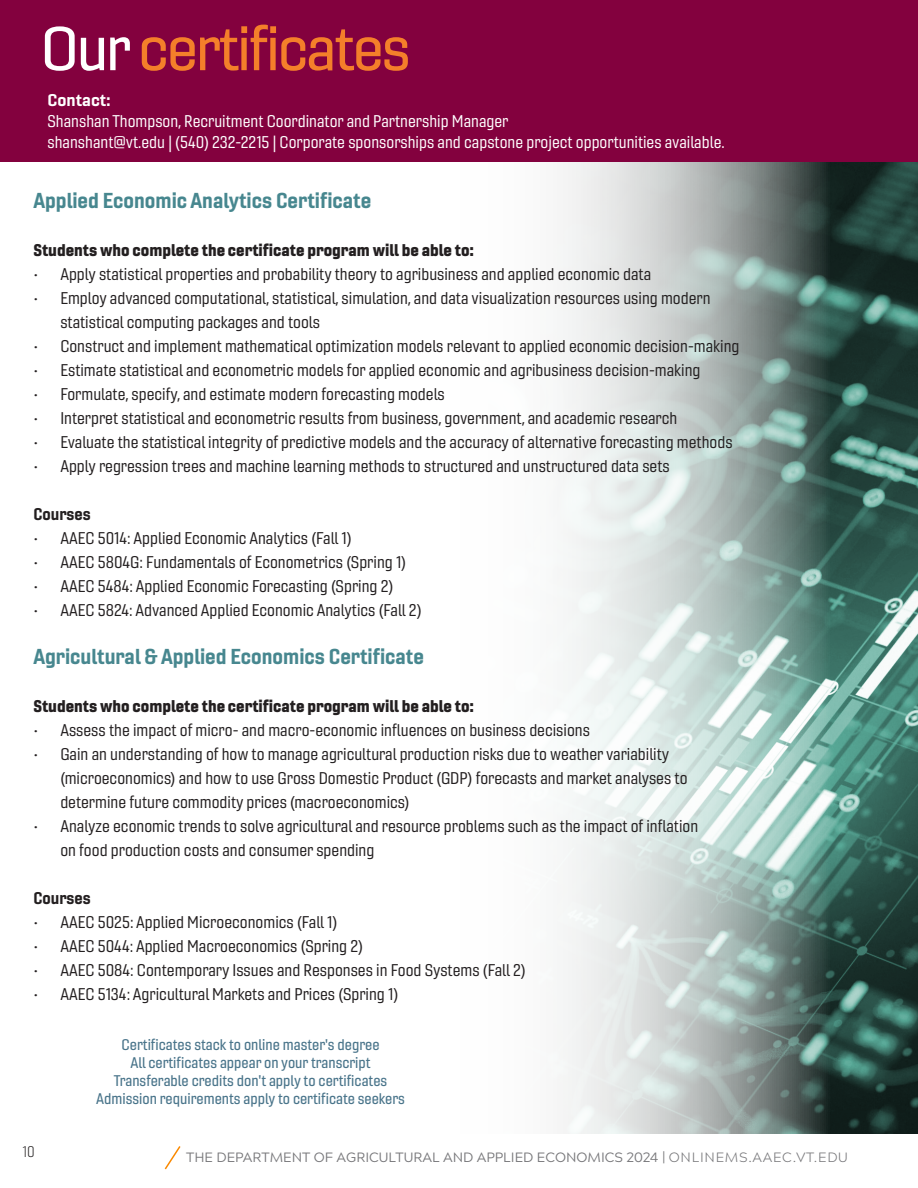
<style>
.page{position:relative;width:918px;height:1188px;background:#fff}
.page>*{position:absolute;margin:0;border:0;box-sizing:border-box;transform-origin:0 0}
.heading{font:500 expanded 60px "Gineso";letter-spacing:-.04em;color:#f47f2a}
.Body_01_-_Left{font:21px "Gineso Nor Bol";color:#47878f}
.t1{font:16.5px/24px "Gineso Nor Reg";color:#231f20}
.Body_01_-_Left-2{font:16.5px "Gineso Nor Reg";color:#fff}
.Body_01_-_Left-3{font:16.5px "Gineso Nor Bla";color:#231f20}
.Body_01_-_Left-4{font:16.5px "Gineso Nor Bol";color:#231f20}
.Body_01_-_Left-5{font:700 expanded 16.5px "Gineso";color:#fff}
.Body_01_-_Left-6{font:15px "Gineso Nor Med";color:#49748a}
.t2{font:15px "Gineso Nor Lig";color:#231f20}
.t3{font:13.5px "Acherus Grotesque";color:#77777a}
.s1{color:#fff}
.s2{font-weight:300}
</style>
<div class="page">
<div style="left:0;top:0;width:918px;height:162px;background:#83013e"></div>
<svg style="left:164px;top:1146px;width:17px;height:24px"></svg>
<img style="left:563px;top:162px;width:355px;height:972px">
<p class="heading" style="left:40px;top:12px;width:372px"><span class="s1">Our</span>certificates</p>
<p class="Body_01_-_Left-5" style="left:48px;top:90px;width:65px">Contact:</p>
<p class="Body_01_-_Left-2" style="left:48px;top:111px;width:462px">Shanshan Thompson, Recruitment Coordinator and Partnership Manager</p>
<p class="Body_01_-_Left-2" style="left:48px;top:132px;width:679px">shanshant@vt.edu | (540) 232-2215 | Corporate sponsorships and capstone project opportunities available.</p>
<p class="Body_01_-_Left" style="left:33px;top:187px;width:339px">Applied Economic Analytics Certificate</p>
<p class="Body_01_-_Left-3" style="left:33px;top:239px;width:442px">Students who complete the certificate program will be able to:</p>
<p class="t1" style="left:33px;top:262px;width:619px">• Apply statistical properties and probability theory to agribusiness and applied economic data</p>
<p class="t1" style="left:60px;top:286px;width:652px;text-indent:-27px">• Employ advanced computational, statistical, simulation, and data visualization resources using modern statistical computing packages and tools</p>
<p class="t1" style="left:33px;top:334px;width:708px">• Construct and implement mathematical optimization models relevant to applied economic decision-making</p>
<p class="t1" style="left:33px;top:358px;width:669px">• Estimate statistical and econometric models for applied economic and agribusiness decision-making</p>
<p class="t1" style="left:33px;top:382px;width:413px">• Formulate, specify, and estimate modern forecasting models</p>
<p class="t1" style="left:33px;top:406px;width:646px">• Interpret statistical and econometric results from business, government, and academic research</p>
<p class="t1" style="left:33px;top:430px;width:701px">• Evaluate the statistical integrity of predictive models and the accuracy of alternative forecasting methods</p>
<p class="t1" style="left:33px;top:454px;width:638px">• Apply regression trees and machine learning methods to structured and unstructured data sets</p>
<p class="Body_01_-_Left-4" style="left:33px;top:503px;width:59px">Courses</p>
<p class="t1" style="left:33px;top:526px;width:320px">• AAEC 5014: Applied Economic Analytics (Fall 1)</p>
<p class="t1" style="left:33px;top:550px;width:374px">• AAEC 5804G: Fundamentals of Econometrics (Spring 1)</p>
<p class="t1" style="left:33px;top:574px;width:362px">• AAEC 5484: Applied Economic Forecasting (Spring 2)</p>
<p class="t1" style="left:33px;top:598px;width:390px">• AAEC 5824: Advanced Applied Economic Analytics (Fall 2)</p>
<p class="Body_01_-_Left" style="left:33px;top:643px;width:392px">Agricultural &amp; Applied Economics Certificate</p>
<p class="Body_01_-_Left-3" style="left:33px;top:695px;width:442px">Students who complete the certificate program will be able to:</p>
<p class="t1" style="left:33px;top:718px;width:558px">• Assess the impact of micro- and macro-economic influences on business decisions</p>
<p class="t1" style="left:60px;top:742px;width:629px;text-indent:-27px">• Gain an understanding of how to manage agricultural production risks due to weather variability (microeconomics) and how to use Gross Domestic Product (GDP) forecasts and market analyses to determine future commodity prices (macroeconomics)</p>
<p class="t1" style="left:60px;top:814px;width:639px;text-indent:-27px">• Analyze economic trends to solve agricultural and resource problems such as the impact of inflation on food production costs and consumer spending</p>
<p class="Body_01_-_Left-4" style="left:33px;top:887px;width:59px">Courses</p>
<p class="t1" style="left:33px;top:910px;width:306px">• AAEC 5025: Applied Microeconomics (Fall 1)</p>
<p class="t1" style="left:33px;top:934px;width:331px">• AAEC 5044: Applied Macroeconomics (Spring 2)</p>
<p class="t1" style="left:33px;top:958px;width:494px">• AAEC 5084: Contemporary Issues and Responses in Food Systems (Fall 2)</p>
<p class="t1" style="left:33px;top:982px;width:366px">• AAEC 5134: Agricultural Markets and Prices (Spring 1)</p>
<p class="t2" style="left:22px;top:1142px;width:14px">10</p>
<p class="Body_01_-_Left-6" style="left:122px;top:1036px;width:259px">Certificates stack to online master's degree</p>
<p class="Body_01_-_Left-6" style="left:130px;top:1054px;width:242px">All certificates appear on your transcript</p>
<p class="Body_01_-_Left-6" style="left:114px;top:1072px;width:275px">Transferable credits don't apply to certificates</p>
<p class="Body_01_-_Left-6" style="left:96px;top:1090px;width:310px">Admission requirements apply to certificate seekers</p>
<p class="t3" style="left:186px;top:1146px;width:663px">THE DEPARTMENT OF AGRICULTURAL AND APPLIED ECONOMICS 2024 | <span class="s2">ONLINEMS.AAEC.VT.EDU</span></p>
</div>
